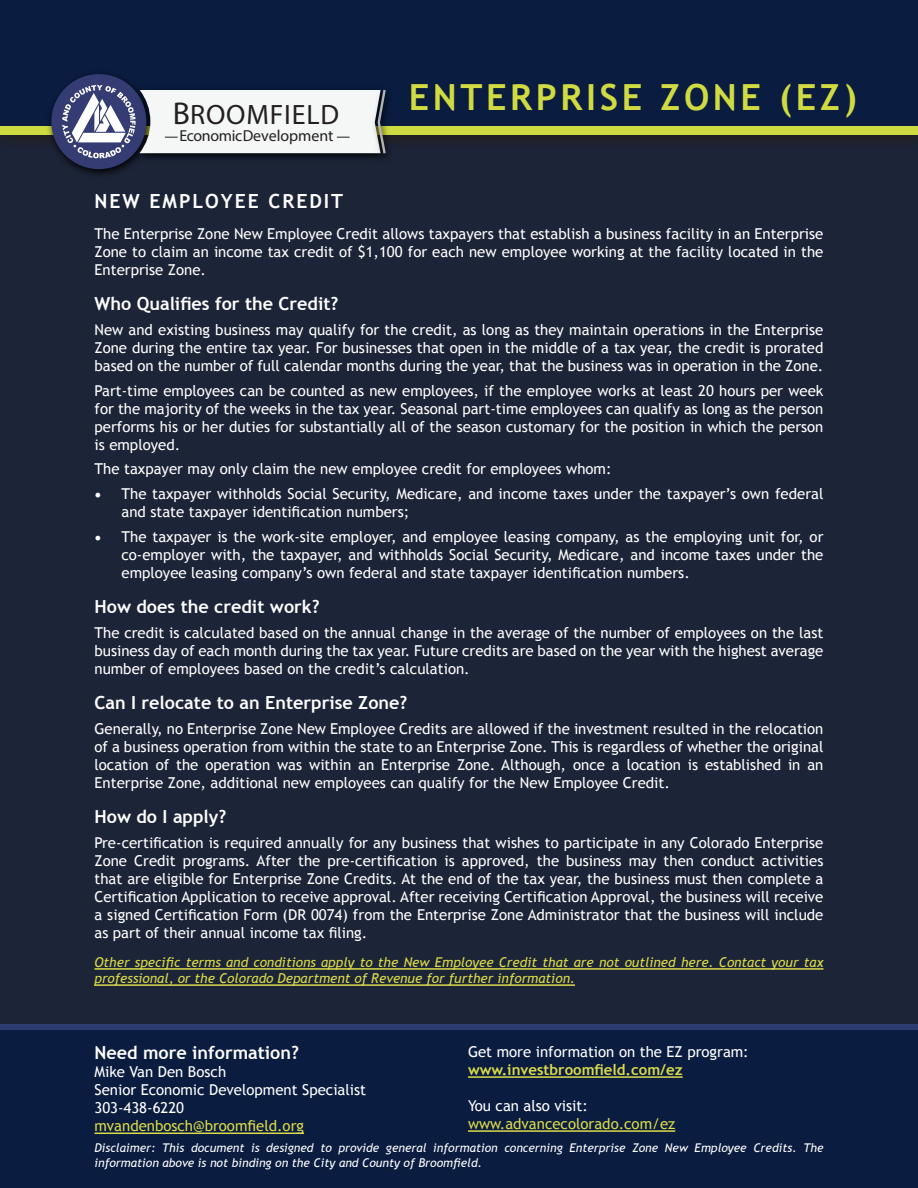
<style>
.page{position:relative;width:918px;height:1188px;background:#fff}
.page>*{position:absolute;margin:0;border:0;box-sizing:border-box;transform-origin:0 0}
.t1{font:700 36px "Trebuchet MS";letter-spacing:.1em;color:#d0db42}
.t2{font:28.05px "Univers 55 Roman";letter-spacing:.03em;color:#231f20}
.t3{font:700 19.5px "Trebuchet MS";letter-spacing:.1em;color:#fff}
.t4{font:700 18px "Trebuchet MS";color:#fff}
.t5{font:300 15.9px "Univers";letter-spacing:-.01em;color:#231f20}
.t6{font:15px/18px "Trebuchet MS";color:#fff;text-align:justify}
.t7{font:15px "Trebuchet MS";color:#dbdb49}
.t8{font:700 15px "Trebuchet MS";color:#dbdb49}
.t9{font:italic 13.5px/16.2px "Trebuchet MS";color:#dbdb49}
.t10{font:italic 12px/14.4px "Trebuchet MS";color:#fff}
.s1{font-size:31.65px}
.s2{font-family:"Minion Pro";font-size:18px}
</style>
<div class="page">
<div style="left:0;top:132px;width:918px;height:939px;background:#1c2437"></div>
<div style="left:0;top:1025px;width:918px;height:27px;background:linear-gradient(to right,#2d3d71,#2d3d71)"></div>
<div style="left:0;top:1031px;width:918px;height:157px;background:#0a1c40"></div>
<div style="left:0;top:39px;width:918px;height:111px;background:#1e222e"></div>
<div style="left:0;top:40px;width:918px;height:95px;background:#d0db42"></div>
<div style="left:0;top:0;width:918px;height:125px;background:#0a1c40"></div>
<img style="left:44px;top:74px;width:88px;height:101px">
<div style="left:51px;top:74px;width:95px;height:95px;background:#343c73;border-radius:50%"></div>
<img style="left:370px;top:89px;width:23px;height:73px">
<svg style="left:62px;top:85px;width:324px;height:73px"></svg>
<hr style="left:94px;top:1133px;width:210px;height:1px;background:#dbdb49">
<hr style="left:468px;top:1076px;width:215px;height:2px;background:#dbdb49">
<hr style="left:468px;top:1130px;width:207px;height:2px;background:#dbdb49">
<hr style="left:94px;top:968px;width:730px;height:2px;background:#dbdb49">
<hr style="left:94px;top:984px;width:481px;height:2px;background:#dbdb49">
<h2 class="t2" style="left:173px;top:97px;width:168px"><span class="s1">B</span>ROOMFIELD</h2>
<p class="t5" style="left:179px;top:126px;width:156px">EconomicDevelopment</p>
<h1 class="t1" style="left:409px;top:74px;width:450px">ENTERPRISE ZONE (EZ)</h1>
<h3 class="t3" style="left:94px;top:188px;width:250px">NEW EMPLOYEE CREDIT</h3>
<p class="t6" style="left:94px;top:225px;width:730px">The Enterprise Zone New Employee Credit allows taxpayers that establish a business facility in an Enterprise Zone to claim an income tax credit of $1,100 for each new employee working at the facility located in the Enterprise Zone.</p>
<p class="t4" style="left:94px;top:293px;width:245px">Who Qualifies for the Credit?</p>
<p class="t6" style="left:94px;top:321px;width:730px">New and existing business may qualify for the credit, as long as they maintain operations in the Enterprise Zone during the entire tax year. For businesses that open in the middle of a tax year, the credit is prorated based on the number of full calendar months during the year, that the business was in operation in the Zone.</p>
<p class="t6" style="left:94px;top:382px;width:730px">Part-time employees can be counted as new employees, if the employee works at least 20 hours per week for the majority of the weeks in the tax year. Seasonal part-time employees can qualify as long as the person performs his or her duties for substantially all of the season customary for the position in which the person is employed.</p>
<p class="t6" style="left:94px;top:460px;width:519px">The taxpayer may only claim the new employee credit for employees whom:</p>
<p class="t6" style="left:122px;top:485px;width:703px;text-indent:-27px"><span class="s2">•</span> The taxpayer withholds Social Security, Medicare, and income taxes under the taxpayer’s own federal and state taxpayer identification numbers;</p>
<p class="t6" style="left:122px;top:528px;width:704px;text-indent:-27px"><span class="s2">•</span> The taxpayer is the work-site employer, and employee leasing company, as the employing unit for, or co-employer with, the taxpayer, and withholds Social Security, Medicare, and income taxes under the employee leasing company’s own federal and state taxpayer identification numbers.</p>
<p class="t4" style="left:94px;top:595px;width:227px">How does the credit work?</p>
<p class="t6" style="left:94px;top:624px;width:730px">The credit is calculated based on the annual change in the average of the number of employees on the last business day of each month during the tax year. Future credits are based on the year with the highest average number of employees based on the credit’s calculation.</p>
<p class="t4" style="left:94px;top:691px;width:314px">Can I relocate to an Enterprise Zone?</p>
<p class="t6" style="left:94px;top:720px;width:731px">Generally, no Enterprise Zone New Employee Credits are allowed if the investment resulted in the relocation of a business operation from within the state to an Enterprise Zone. This is regardless of whether the original location of the operation was within an Enterprise Zone. Although, once a location is established in an Enterprise Zone, additional new employees can qualify for the New Employee Credit.</p>
<p class="t4" style="left:94px;top:805px;width:133px">How do I apply?</p>
<p class="t6" style="left:94px;top:833px;width:730px">Pre-certification is required annually for any business that wishes to participate in any Colorado Enterprise Zone Credit programs. After the pre-certification is approved, the business may then conduct activities that are eligible for Enterprise Zone Credits. At the end of the tax year, the business must then complete a Certification Application to receive approval. After receiving Certification Approval, the business will receive a signed Certification Form (DR 0074) from the Enterprise Zone Administrator that the business will include as part of their annual income tax filing.</p>
<p class="t9" style="left:94px;top:954px;width:730px">Other specific terms and conditions apply to the New Employee Credit that are not outlined here. Contact your tax professional, or the Colorado Department of Revenue for further information.</p>
<p class="t4" style="left:94px;top:1042px;width:206px">Need more information?</p>
<p class="t6" style="left:94px;top:1063px;width:273px;text-align:left">Mike Van Den Bosch<br>Senior Economic Development Specialist<br>303-438-6220</p>
<p class="t7" style="left:94px;top:1117px;width:211px">mvandenbosch@broomfield.org</p>
<p class="t6" style="left:468px;top:1043px;width:282px">Get more information on the EZ program:</p>
<p class="t8" style="left:468px;top:1060px;width:216px">www.investbroomfield.com/ez</p>
<p class="t6" style="left:468px;top:1097px;width:121px">You can also visit:</p>
<p class="t7" style="left:468px;top:1115px;width:209px">www.advancecolorado.com/ez</p>
<p class="t10" style="left:94px;top:1141px;width:731px">Disclaimer: This document is designed to provide general information concerning Enterprise Zone New Employee Credits. The information above is not binding on the City and County of Broomfield.</p>
</div>
